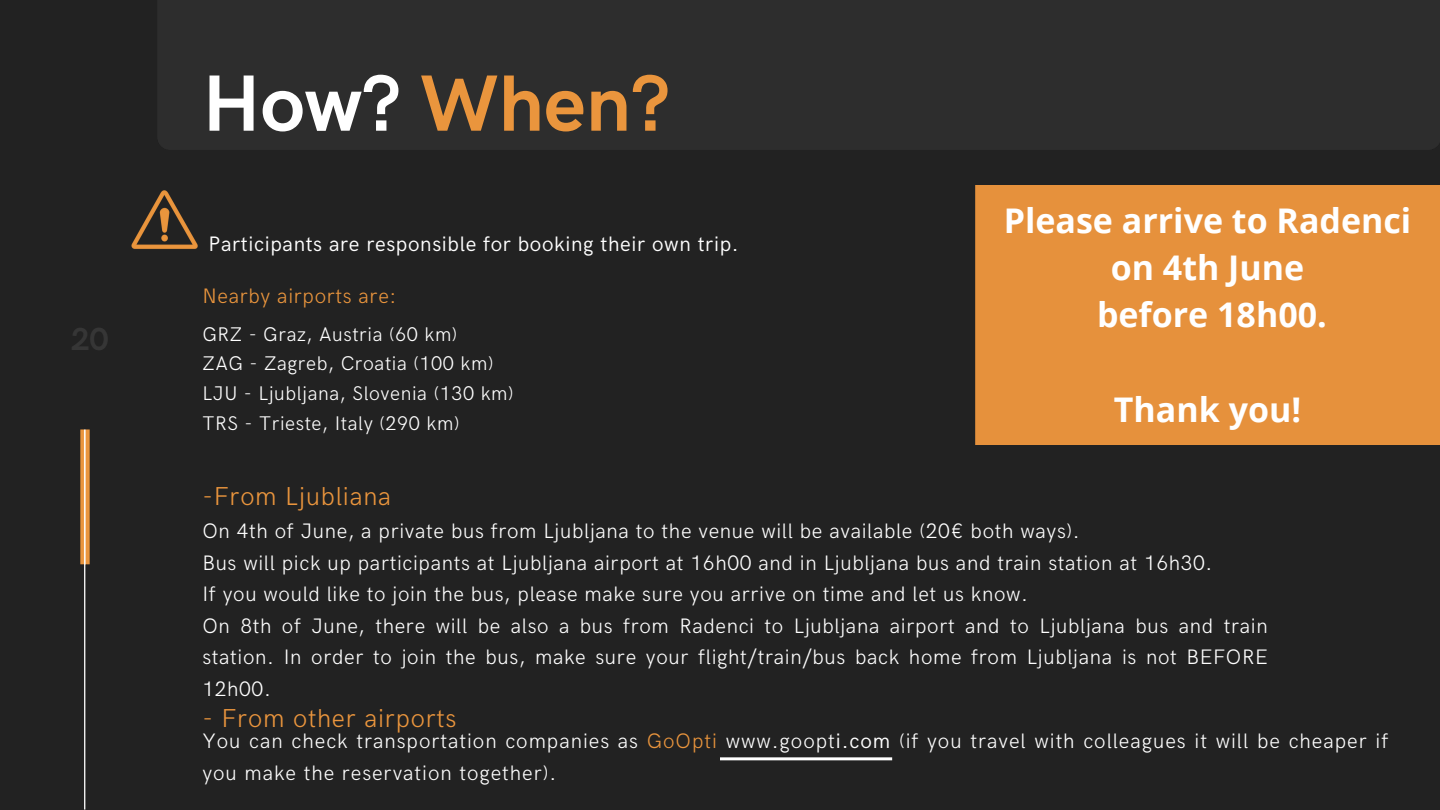
<style>
.page{position:relative;width:1440px;height:810px;background:#222}
.page>*{position:absolute;margin:0;border:0;box-sizing:border-box;transform-origin:0 0}
.t1{font:700 80px "HK Grotesk";color:#ea953d}
.t2{font:700 34px/47.2px "Open Sans";color:#fff;text-align:center}
.t3{font:300 26px "HK Grotesk";letter-spacing:.03em;color:#ea953d}
.t4{font:300 21px/31.5px "HK Grotesk";letter-spacing:.03em;color:#fff;text-align:justify}
.t5{font:21px "HK Grotesk";letter-spacing:.03em;color:#fff}
.t6{font:300 21px "HK Grotesk";letter-spacing:.03em;color:#ea953d}
.t7{font:300 19.8px "HK Grotesk";letter-spacing:.03em;color:#fff}
.s1{color:#fff}
.s2{color:#ea953d}
.s3{font-weight:400}
</style>
<div class="page">
<img style="left:80px;top:429px;width:10px;height:381px">
<img style="left:131px;top:190px;width:67px;height:59px">
<div style="left:158px;top:0;width:1282px;height:149px;background:#2d2d2d"></div>
<div style="left:975px;top:185px;width:465px;height:260px;background:#e6913c"></div>
<hr style="left:720px;top:757px;width:172px;height:3px;background:#fff">
<h2 class="t1" style="left:202px;top:59px;width:469px"><span class="s1">How?</span> When?</h2>
<p class="t5" style="left:209px;top:232px;width:532px">Participants are responsible for booking their own trip.</p>
<p class="t6" style="left:202px;top:284px;width:196px">Nearby airports are:</p>
<p class="t7" style="left:202px;top:323px;width:256px">GRZ - Graz, Austria (60 km)</p>
<p class="t7" style="left:202px;top:353px;width:293px">ZAG - Zagreb, Croatia (100 km)</p>
<p class="t7" style="left:202px;top:382px;width:313px">LJU - Ljubljana, Slovenia (130 km)</p>
<p class="t7" style="left:202px;top:412px;width:259px">TRS - Trieste, Italy (290 km)</p>
<p class="t3" style="left:202px;top:482px;width:190px">-From Ljubliana</p>
<h3 class="t2" style="left:1004px;top:196px;width:409px">Please arrive to Radenci on 4th June<br>before 18h00.</h3>
<p class="t2" style="left:1114px;top:385px;width:189px">Thank you!</p>
<p class="t4" style="left:202px;top:516px;width:879px">On 4th of June, a private bus from Ljubljana to the venue will be available (20€ both ways).</p>
<p class="t4" style="left:202px;top:548px;width:1012px">Bus will pick up participants at Ljubljana airport at 16h00 and in Ljubljana bus and train station at 16h30.</p>
<p class="t4" style="left:202px;top:579px;width:827px">If you would like to join the bus, please make sure you arrive on time and let us know.</p>
<p class="t4" style="left:202px;top:611px;width:1067px">On 8th of June, there will be also a bus from Radenci to Ljubljana airport and to Ljubljana bus and train station. In order to join the bus, make sure your flight/train/bus back home from Ljubljana is not BEFORE 12h00.</p>
<h2 class="t4" style="left:202px;top:726px;width:1187px">You can check transportation companies as <span class="s2">GoOpti</span> www.goopt<span class="s3">i.com</span> (if you travel with colleagues it will be cheaper if you make the reservation together).</h2>
<h1 class="t3" style="left:202px;top:704px;width:256px">- From other airports</h1>
</div>
